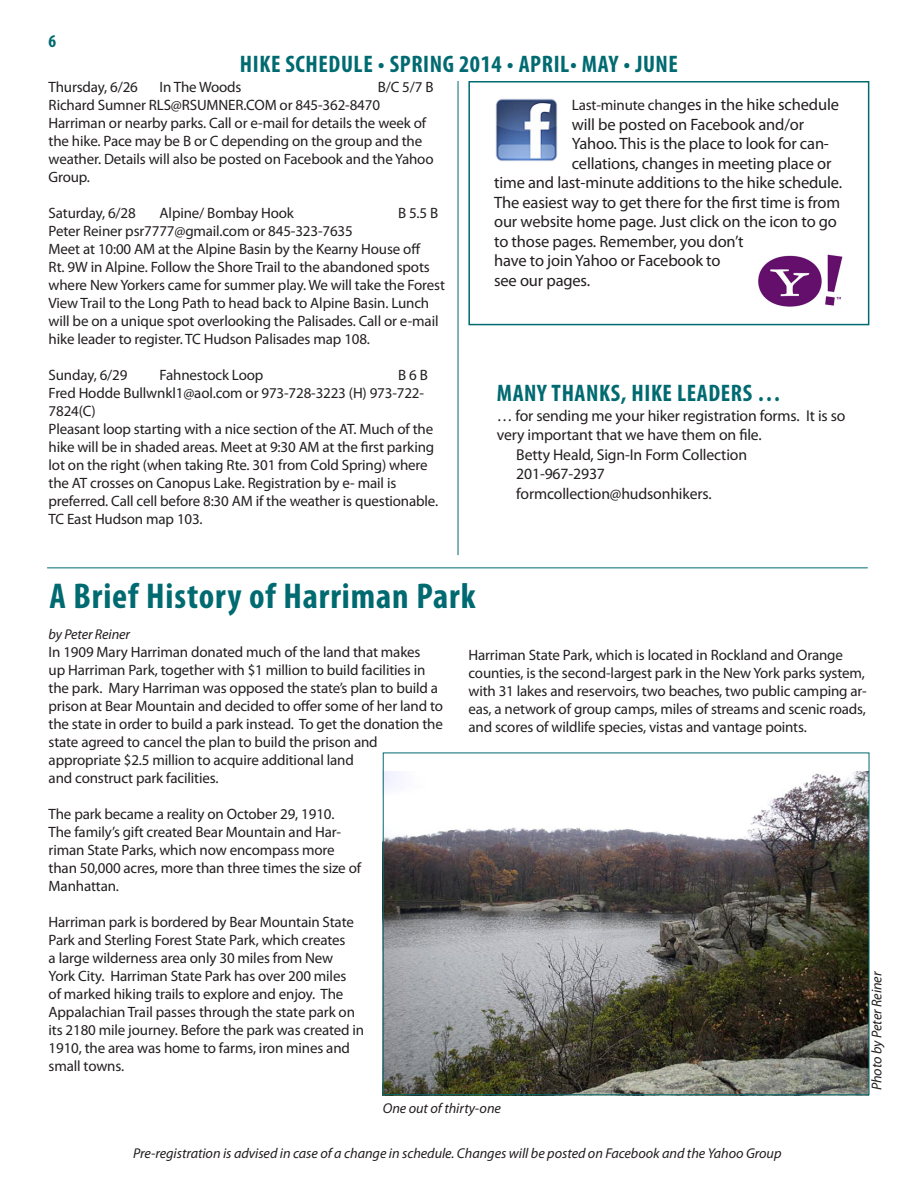
<style>
.page{position:relative;width:918px;height:1188px;background:#fff}
.page>*{position:absolute;margin:0;border:0;box-sizing:border-box;transform-origin:0 0}
.head_24L{font:700 condensed 36px "Myriad Pro";letter-spacing:.025em;color:#006a71}
.head_16L{font:700 condensed 24px "Myriad Pro";letter-spacing:.025em;color:#006a71}
.page{font:700 condensed 18px "Myriad Pro";color:#006a71}
._10_13{font:16.5px/19.5px "Myriad Pro";letter-spacing:-.01em;color:#231f20}
._10_5_13{font:15.75px "Myriad Pro";letter-spacing:-.01em;color:#231f20}
._10_12{font:15px/18px "Myriad Pro";letter-spacing:-.01em;color:#231f20}
.byline{font:italic 14.25px "Myriad Pro";letter-spacing:-.005em;color:#231f20}
.s1{font-size:15px}
</style>
<div class="page">
<img style="left:758px;top:254px;width:85px;height:53px">
<div style="left:468px;top:81px;width:401px;height:244px;border:2px solid #006a71"></div>
<img style="left:495px;top:98px;width:63px;height:63px">
<hr style="left:458px;top:81px;width:1px;height:474px;background:#006a71">
<hr style="left:47px;top:567px;width:820px;height:1px;background:#006a71">
<img style="left:385px;top:771px;width:482px;height:322px">
<p class="page" style="left:49px;top:30px;width:9px">6</p>
<p class="head_16L" style="left:240px;top:49px;width:440px">HIKE SCHEDULE • SPRING 2014 • APRIL• MAY • JUNE</p>
<p class="_10_12" style="left:49px;top:78px;width:91px">Thursday, 6/26</p>
<p class="_10_12" style="left:160px;top:78px;width:83px">In The Woods</p>
<p class="_10_12" style="left:378px;top:78px;width:57px">B/C 5/7 B</p>
<p class="_10_12" style="left:49px;top:96px;width:333px">Richard Sumner RLS@RSUMNER.COM or 845-362-8470</p>
<p class="_10_12" style="left:49px;top:114px;width:387px">Harriman or nearby parks. Call or e-mail for details the week of the hike. Pace may be B or C depending on the group and the weather. Details will also be posted on Facebook and the Yahoo Group.</p>
<p class="_10_12" style="left:49px;top:204px;width:89px">Saturday, 6/28</p>
<p class="_10_12" style="left:160px;top:204px;width:136px">Alpine/ Bombay Hook</p>
<p class="_10_12" style="left:398px;top:204px;width:42px">B 5.5 B</p>
<p class="_10_12" style="left:49px;top:222px;width:306px">Peter Reiner psr7777@gmail.com or 845-323-7635</p>
<p class="_10_12" style="left:49px;top:240px;width:398px">Meet at 10:00 AM at the Alpine Basin by the Kearny House off<br>Rt. 9W in Alpine. Follow the Shore Trail to the abandoned spots where New Yorkers came for summer play. We will take the Forest View Trail to the Long Path to head back to Alpine Basin. Lunch will be on a unique spot overlooking the Palisades. Call or e-mail hike leader to register. TC Hudson Palisades map 108.</p>
<p class="_10_12" style="left:49px;top:366px;width:80px">Sunday, 6/29</p>
<p class="_10_12" style="left:160px;top:366px;width:105px">Fahnestock Loop</p>
<p class="_10_12" style="left:398px;top:366px;width:31px">B 6 B</p>
<p class="_10_12" style="left:49px;top:384px;width:377px">Fred Hodde Bullwnkl1@aol.com or 973-728-3223 (H) 973-722-<br>7824(C)</p>
<p class="_10_12" style="left:49px;top:420px;width:387px">Pleasant loop starting with a nice section of the AT. Much of the hike will be in shaded areas. Meet at 9:30 AM at the first parking lot on the right (when taking Rte. 301 from Cold Spring) where the AT crosses on Canopus Lake. Registration by e- mail is</p>
<p class="_10_12" style="left:49px;top:492px;width:391px">preferred. Call cell before 8:30 AM if the weather is questionable.<br>TC East Hudson map 103.</p>
<p class="_10_13" style="left:572px;top:95px;width:269px"><span class="s1">Last-minute chan</span>ges in the hike schedule will be posted on Facebook and/or</p>
<p class="_10_13" style="left:572px;top:134px;width:259px">Yahoo. This is the place to look for can-</p>
<p class="_10_13" style="left:572px;top:153px;width:261px">cellations, changes in meeting place or</p>
<p class="_10_13" style="left:494px;top:173px;width:350px">time and last-minute additions to the hike schedule.</p>
<p class="_10_13" style="left:494px;top:192px;width:348px">The easiest way to get there for the first time is from</p>
<p class="_10_13" style="left:494px;top:212px;width:344px">our website home page. Just click on the icon to go</p>
<p class="_10_13" style="left:494px;top:231px;width:251px">to those pages. Remember, you don’t</p>
<p class="_10_13" style="left:494px;top:251px;width:228px">have to join Yahoo or Facebook to</p>
<p class="_10_13" style="left:494px;top:270px;width:98px">see our pages.</p>
<p class="head_16L" style="left:497px;top:378px;width:286px">MANY THANKS, HIKE LEADERS …</p>
<p class="_10_5_13" style="left:497px;top:406px;width:350px">… for sending me your hiker registration forms. It is so</p>
<p class="_10_5_13" style="left:497px;top:425px;width:266px">very important that we have them on file.</p>
<p class="_10_5_13" style="left:516px;top:445px;width:232px">Betty Heald, Sign-In Form Collection</p>
<p class="_10_5_13" style="left:516px;top:464px;width:90px">201-967-2937</p>
<p class="_10_5_13" style="left:516px;top:484px;width:197px">formcollection@hudsonhikers.</p>
<p class="head_24L" style="left:50px;top:573px;width:428px">A Brief History of Harriman Park</p>
<p class="_10_12" style="left:468px;top:646px;width:400px">Harriman State Park, which is located in Rockland and Orange counties, is the second-largest park in the New York parks system, with 31 lakes and reservoirs, two beaches, two public camping ar&shy;eas, a network of group camps, miles of streams and scenic roads, and scores of wildlife species, vistas and vantage points.</p>
<p class="byline" style="left:49px;top:625px;width:83px">by Peter Reiner</p>
<p class="_10_12" style="left:49px;top:643px;width:396px">In 1909 Mary Harriman donated much of the land that makes<br>up Harriman Park, together with $1 million to build facilities in the park. Mary Harriman was opposed the state’s plan to build a prison at Bear Mountain and decided to offer some of her land to the state in order to build a park instead. To get the donation the state agreed to cancel the plan to build the prison and</p>
<p class="_10_12" style="left:49px;top:751px;width:307px">appropriate $2.5 million to acquire additional land and construct park facilities.</p>
<p class="_10_12" style="left:49px;top:805px;width:314px">The park became a reality on October 29, 1910.<br>The family’s gift created Bear Mountain and Har&shy;riman State Parks, which now encompass more than 50,000 acres, more than three times the size of Manhattan.</p>
<p class="_10_12" style="left:49px;top:913px;width:317px">Harriman park is bordered by Bear Mountain State Park and Sterling Forest State Park, which creates<br>a large wilderness area only 30 miles from New<br>York City. Harriman State Park has over 200 miles<br>of marked hiking trails to explore and enjoy. The Appalachian Trail passes through the state park on its 2180 mile journey. Before the park was created in 1910, the area was home to farms, iron mines and small towns.</p>
<p class="byline" style="left:383px;top:1100px;width:120px">One out of thirty-one</p>
<p class="byline" style="left:868px;top:1090px;width:121px;rotate:-90deg">Photo by Peter Reiner</p>
<p class="byline" style="left:133px;top:1144px;width:650px">Pre-registration is advised in case of a change in schedule. Changes will be posted on Facebook and the Yahoo Group</p>
</div>
